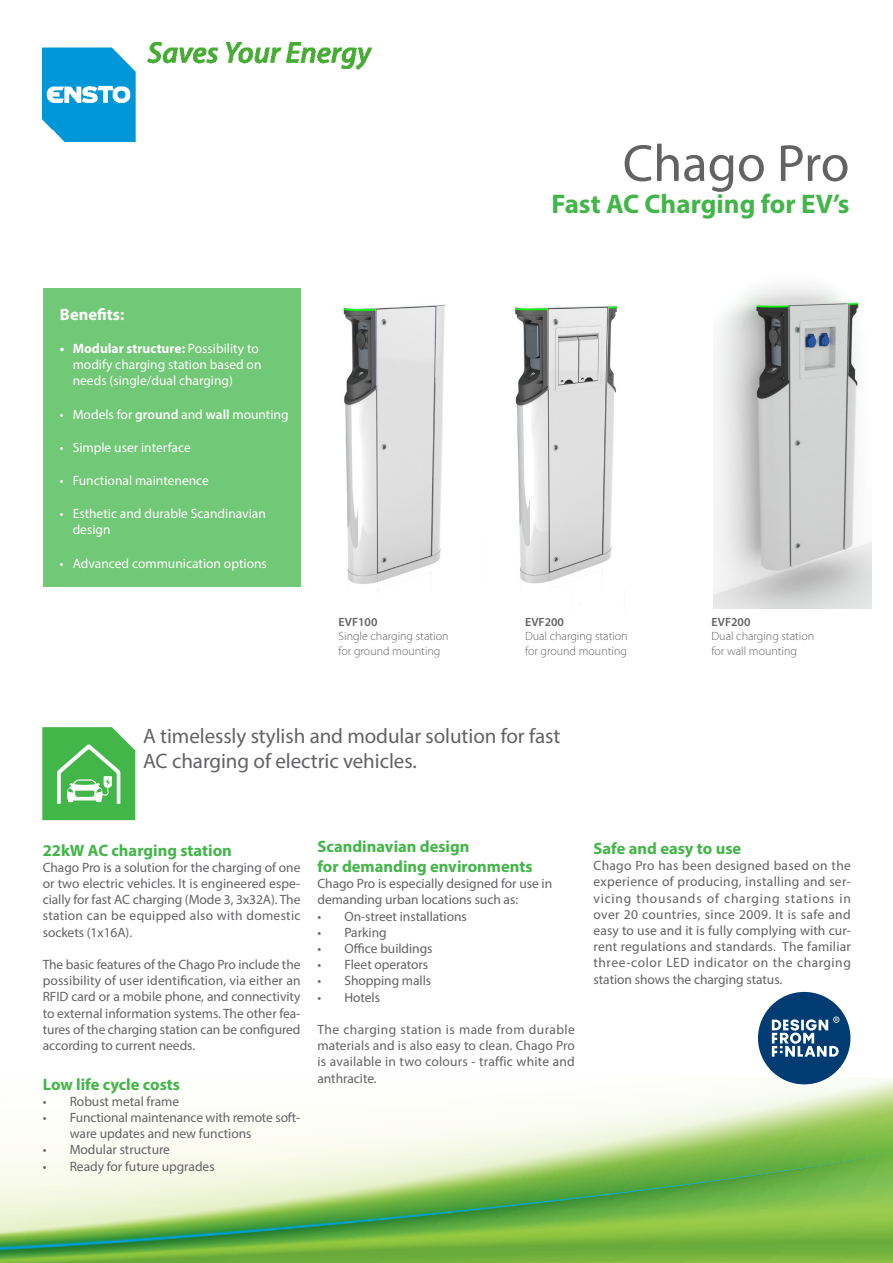
<style>
.page{position:relative;width:893px;height:1263px;background:#fff}
.page>*{position:absolute;margin:0;border:0;box-sizing:border-box;transform-origin:0 0}
.Heading{font:52.5px "Myriad Pro";color:#636366}
.Heading-2{font:700 27px "Myriad Pro";color:#42b649}
.Foreword{font:21px/25.2px "Myriad Pro";letter-spacing:-.005em;color:#636366}
.Subheading_in_Text{font:700 16.5px/19.8px "Myriad Pro";color:#42b649}
.Body_Text{font:700 16.5px "Myriad Pro";color:#42b649}
.White_Subheading_in{font:700 16.5px "Myriad Pro";color:#fff}
.Body_Text-2{font:13.5px/16.2px "Myriad Pro";letter-spacing:-.005em;color:#636366;text-align:justify}
.t1{font:13.5px/16.2px "Myriad Pro";color:#fff}
.Subheading_in_Text-2{font:13.5px/16.2px "Myriad Pro";letter-spacing:-.005em;color:#636366}
.t2{font:300 12px/14.4px "Myriad Pro";color:#636366}
.t3{font:600 12px "Myriad Pro";color:#636366}
.s1{font-weight:700}
.s2{font-weight:600}
</style>
<div class="page">
<div style="left:43px;top:288px;width:257px;height:299px;background:#71c876"></div>
<svg style="left:0;top:1077px;width:893px;height:186px"></svg>
<img style="left:42px;top:43px;width:329px;height:98px">
<div style="left:758px;top:992px;width:92px;height:92px;background:#003c72;border-radius:50%"></div>
<svg style="left:772px;top:1016px;width:67px;height:41px"></svg>
<img style="left:714px;top:286px;width:158px;height:322px">
<svg style="left:42px;top:727px;width:93px;height:93px;background:#60c166"></svg>
<img style="left:343px;top:304px;width:103px;height:288px">
<img style="left:515px;top:305px;width:103px;height:279px">
<p class="White_Subheading_in" style="left:60px;top:303px;width:66px">Benefits:</p>
<p class="t1" style="left:73px;top:340px;width:190px;text-indent:-13px"><span class="s1">• Modular structure:</span> Possibility to modify charging station based on needs (single/dual charging)</p>
<p class="t1" style="left:60px;top:406px;width:230px">• Models for <span class="s2">ground</span> and <span class="s2">wall</span> mounting</p>
<p class="t1" style="left:60px;top:439px;width:132px">• Simple user interface</p>
<p class="t1" style="left:60px;top:472px;width:151px">• Functional maintenence</p>
<p class="t1" style="left:73px;top:505px;width:195px;text-indent:-13px">• Esthetic and durable Scandinavian design</p>
<p class="t1" style="left:60px;top:555px;width:208px">• Advanced communication options</p>
<p class="t3" style="left:339px;top:614px;width:40px">EVF100</p>
<p class="t2" style="left:339px;top:629px;width:111px">Single charging station for ground mounting</p>
<p class="Heading" style="left:623px;top:131px;width:228px">Chago Pro</p>
<p class="Heading-2" style="left:551px;top:187px;width:299px">Fast AC Charging for EV’s</p>
<p class="t3" style="left:525px;top:614px;width:40px">EVF200</p>
<p class="t2" style="left:525px;top:629px;width:104px">Dual charging station for ground mounting</p>
<p class="t3" style="left:711px;top:614px;width:40px">EVF200</p>
<p class="t2" style="left:711px;top:629px;width:104px">Dual charging station for wall mounting</p>
<p class="Foreword" style="left:143px;top:723px;width:419px">A timelessly stylish and modular solution for fast<br>AC charging of electric vehicles.</p>
<p class="Subheading_in_Text" style="left:43px;top:839px;width:191px">22kW AC charging station</p>
<p class="Body_Text-2" style="left:43px;top:859px;width:259px">Chago Pro is a solution for the charging of one or two electric vehicles. It is engineered espe&shy;cially for fast AC charging (Mode 3, 3x32A). The station can be equipped also with domestic sockets (1x16A).</p>
<p class="Body_Text-2" style="left:43px;top:956px;width:259px">The basic features of the Chago Pro include the possibility of user identification, via either an RFID card or a mobile phone, and connectivity to external information systems. The other fea&shy;tures of the charging station can be configured according to current needs.</p>
<p class="Subheading_in_Text" style="left:43px;top:1073px;width:139px">Low life cycle costs</p>
<p class="Body_Text-2" style="left:43px;top:1093px;width:138px">• Robust metal frame</p>
<p class="Body_Text-2" style="left:70px;top:1109px;width:232px;text-indent:-27px">• Functional maintenance with remote soft&shy;ware updates and new functions</p>
<p class="Body_Text-2" style="left:43px;top:1141px;width:129px">• Modular structure</p>
<p class="Body_Text-2" style="left:43px;top:1158px;width:173px">• Ready for future upgrades</p>
<p class="Subheading_in_Text" style="left:317px;top:836px;width:217px">Scandinavian design<br>for demanding environments</p>
<p class="Subheading_in_Text-2" style="left:317px;top:875px;width:236px">Chago Pro is especially designed for use in demanding urban locations such as:</p>
<p class="Body_Text-2" style="left:317px;top:908px;width:151px">• On-street installations</p>
<p class="Body_Text-2" style="left:317px;top:924px;width:71px">• Parking</p>
<p class="Body_Text-2" style="left:317px;top:940px;width:117px">• Office buildings</p>
<p class="Body_Text-2" style="left:317px;top:956px;width:112px">• Fleet operators</p>
<p class="Body_Text-2" style="left:317px;top:973px;width:115px">• Shopping malls</p>
<p class="Body_Text-2" style="left:317px;top:989px;width:64px">• Hotels</p>
<p class="Body_Text-2" style="left:317px;top:1021px;width:259px">The charging station is made from durable materials and is also easy to clean. Chago Pro is available in two colours - traffic white and anthracite.</p>
<p class="Body_Text" style="left:594px;top:838px;width:149px">Safe and easy to use</p>
<p class="Body_Text-2" style="left:594px;top:857px;width:259px">Chago Pro has been designed based on the experience of producing, installing and ser&shy;vicing thousands of charging stations in over 20 countries, since 2009. It is safe and easy to use and it is fully complying with cur&shy;rent regulations and standards. The familiar three-color LED indicator on the charging station shows the charging status.</p>
</div>
